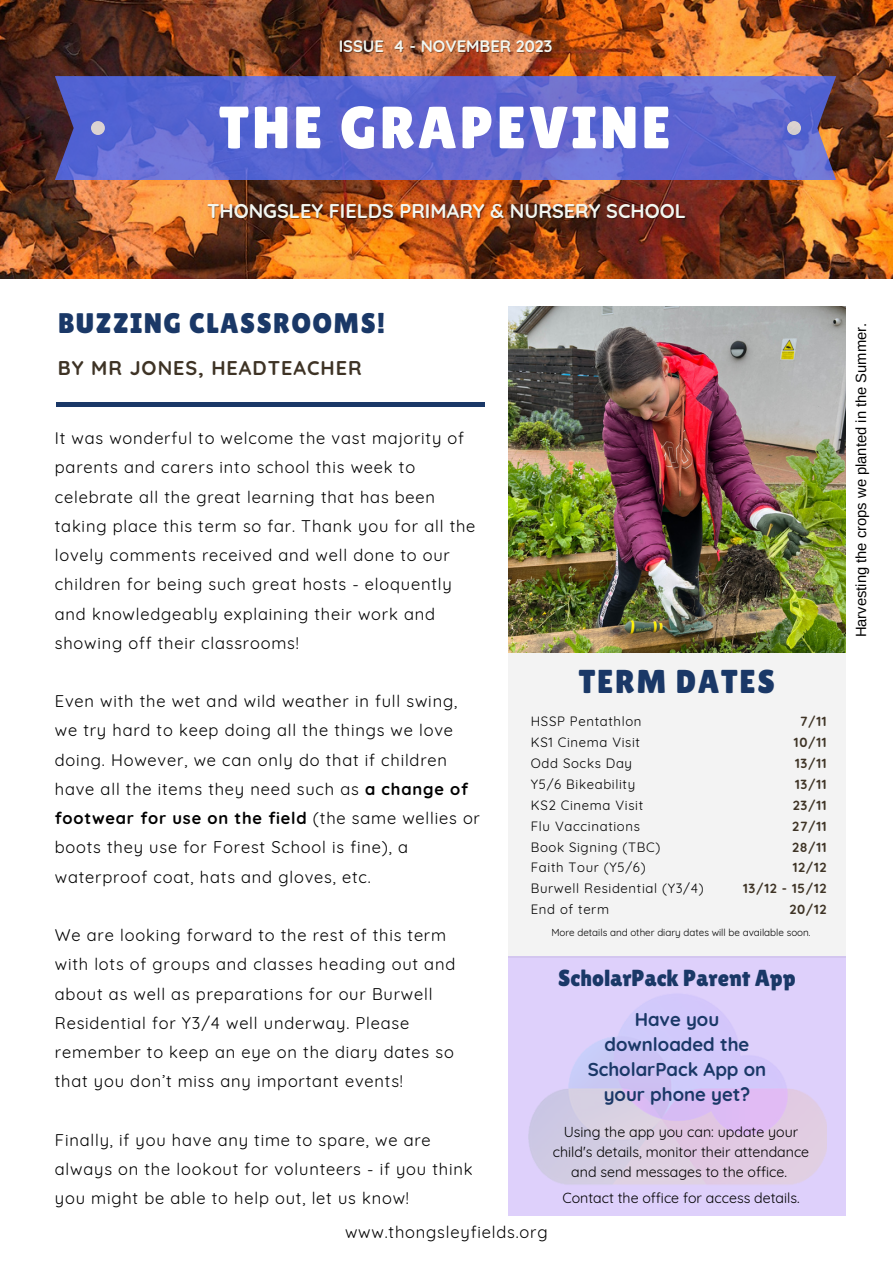
<style>
.page{position:relative;width:893px;height:1264px;background:#fff}
.page>*{position:absolute;margin:0;border:0;box-sizing:border-box;transform-origin:0 0}
.t1{font:59.55px "Lilita One";letter-spacing:.05em;color:#fff}
.t2{font:33px "Lilita One";letter-spacing:.05em;color:#1a3867}
.t3{font:28.35px "Lilita One";letter-spacing:.05em;color:#1a3867}
.t4{font:23.25px "Lilita One";color:#1a3867}
.t5{font:700 19.8px "Quicksand";color:#f3f7f1}
.t6{font:700 19.8px "Quicksand";letter-spacing:.05em;color:#3e3325}
.t7{font:700 18.6px/25px "Quicksand";color:#1a3867;text-align:center}
.t8{font:16.5px/29.2px "Quicksand";letter-spacing:.05em;color:#000}
.t9{font:700 16.5px "Quicksand";color:#f3f7f1}
.t10{font:14.7px "Arimo";color:#000}
.t11{font:14.25px/19.8px "Quicksand";color:#000;text-align:center}
.t12{font:13.2px "Quicksand";letter-spacing:.05em;color:#000}
.t13{font:700 13.2px "Quicksand";letter-spacing:.05em;color:#3e3325}
.t14{font:9.9px "Quicksand";color:#000}
.s1{color:rgb(0 0 0/.4)}
.s2{font-weight:700}
</style>
<div class="page">
<hr style="left:56px;top:403px;width:428px;height:3px;background:#1a3867">
<svg style="left:509px;top:956px;width:336px;height:259px;background:#daccf3"></svg>
<div style="left:508px;top:652px;width:337px;height:305px;background:#f3f3f3"></div>
<img style="left:508px;top:306px;width:337px;height:346px">
<img style="left:0;top:0;width:892px;height:279px">
<svg style="left:55px;top:76px;width:781px;height:104px;background:#5f66cd"></svg>
<div style="left:787px;top:121px;width:14px;height:14px;background:#d8d0ce;border-radius:50%"></div>
<div style="left:91px;top:121px;width:14px;height:14px;background:#dcd3d2;border-radius:50%"></div>
<p class="t9" style="left:339px;top:35px;width:214px"><span class="s1">ISSUE</span> 4 - NOVEMBER 2023</p>
<p class="t1" style="left:219px;top:93px;width:453px">THE GRAPEVINE</p>
<p class="t5" style="left:207px;top:198px;width:480px">THONGSLEY FIELDS PRIMARY &amp; NURSERY SCHOOL</p>
<p class="t3" style="left:58px;top:306px;width:329px">BUZZING CLASSROOMS!</p>
<p class="t6" style="left:58px;top:355px;width:305px">BY MR JONES, HEADTEACHER</p>
<p class="t8" style="left:55px;top:423px;width:422px">It was wonderful to welcome the vast majority of parents and carers into school this week to celebrate all the great learning that has been taking place this term so far. Thank you for all the lovely comments received and well done to our children for being such great hosts - eloquently and knowledgeably explaining their work and showing off their classrooms!</p>
<p class="t8" style="left:55px;top:686px;width:426px">Even with the wet and wild weather in full swing, we try hard to keep doing all the things we love doing. However, we can only do that if children have all the items they need such as <span class="s2">a change of footwear for use on the field</span> (the same wellies or boots they use for Forest School is fine), a waterproof coat, hats and gloves, etc.</p>
<p class="t8" style="left:55px;top:920px;width:402px">We are looking forward to the rest of this term with lots of groups and classes heading out and about as well as preparations for our Burwell Residential for Y3/4 well underway. Please remember to keep an eye on the diary dates so that you don’t miss any important events!</p>
<p class="t8" style="left:55px;top:1124px;width:419px">Finally, if you have any time to spare, we are always on the lookout for volunteers - if you think you might be able to help out, let us know!</p>
<p class="t2" style="left:579px;top:662px;width:197px">TERM DATES</p>
<p class="t12" style="left:530px;top:713px;width:112px">HSSP Pentathlon</p>
<p class="t12" style="left:530px;top:733px;width:111px">KS1 Cinema Visit</p>
<p class="t12" style="left:530px;top:754px;width:103px">Odd Socks Day</p>
<p class="t12" style="left:530px;top:775px;width:106px">Y5/6 Bikeability</p>
<p class="t12" style="left:530px;top:796px;width:114px">KS2 Cinema Visit</p>
<p class="t12" style="left:530px;top:817px;width:111px">Flu Vaccinations</p>
<p class="t12" style="left:530px;top:838px;width:131px">Book Signing (TBC)</p>
<p class="t12" style="left:530px;top:859px;width:116px">Faith Tour (Y5/6)</p>
<p class="t12" style="left:530px;top:880px;width:174px">Burwell Residential (Y3/4)</p>
<p class="t12" style="left:530px;top:901px;width:80px">End of term</p>
<p class="t13" style="left:800px;top:713px;width:28px">7/11</p>
<p class="t13" style="left:793px;top:733px;width:34px">10/11</p>
<p class="t13" style="left:795px;top:754px;width:33px">13/11</p>
<p class="t13" style="left:795px;top:775px;width:33px">13/11</p>
<p class="t13" style="left:792px;top:796px;width:35px">23/11</p>
<p class="t13" style="left:792px;top:817px;width:36px">27/11</p>
<p class="t13" style="left:792px;top:838px;width:36px">28/11</p>
<p class="t13" style="left:792px;top:859px;width:35px">12/12</p>
<p class="t13" style="left:743px;top:880px;width:85px">13/12 - 15/12</p>
<p class="t13" style="left:789px;top:901px;width:39px">20/12</p>
<p class="t14" style="left:551px;top:926px;width:261px">More details and other diary dates will be available soon.</p>
<p class="t4" style="left:558px;top:964px;width:239px">ScholarPack Parent App</p>
<p class="t7" style="left:587px;top:1006px;width:180px">Have you downloaded the<br>ScholarPack App on your phone yet?</p>
<p class="t11" style="left:553px;top:1121px;width:258px">Using the app you can: update your child's details, monitor their attendance and send messages to the office.</p>
<p class="t11" style="left:562px;top:1188px;width:239px">Contact the office for access details.</p>
<p class="t8" style="left:345px;top:1217px;width:204px">www.thongsleyfields.org</p>
<p class="t10" style="left:852px;top:637px;width:316px;rotate:-90deg">Harvesting the crops we planted in the Summer.</p>
</div>
